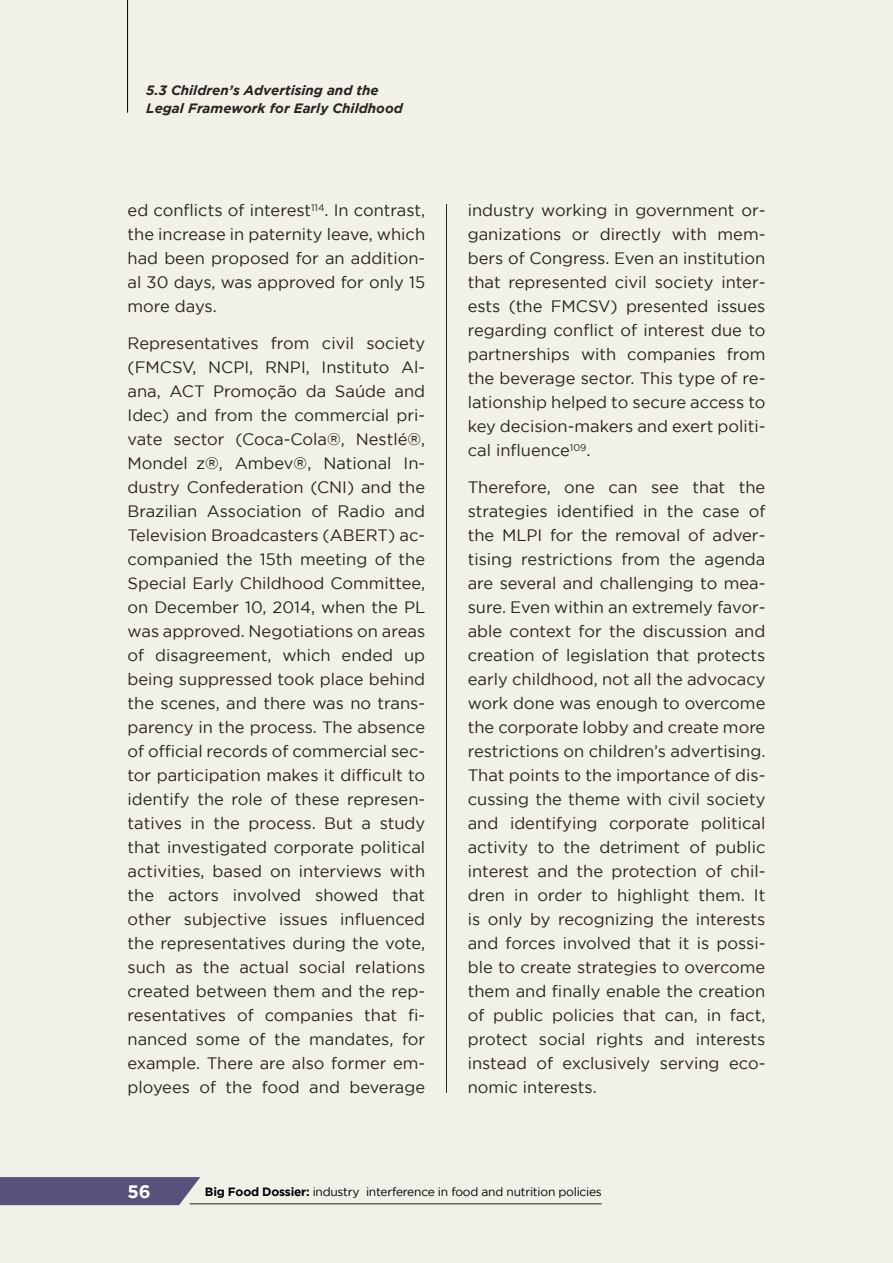
<style>
.page{position:relative;width:893px;height:1263px;background:#f1f0e9}
.page>*{position:absolute;margin:0;border:0;box-sizing:border-box;transform-origin:0 0}
.t1{font:700 18px "Gotham";color:#fff}
.t2{font:16.5px/24px "Gotham";color:#2a2220;text-align:justify}
.t3{font:italic 700 13.5px/18px "Gotham";color:#2a2220}
.t4{font:12px "Gotham";letter-spacing:-.02em;color:#000}
.s1{font-weight:700}
</style>
<div class="page">
<hr style="left:446px;top:204px;width:1px;height:889px;background:#2a2220">
<hr style="left:127px;top:0;width:1px;height:113px;background:#000">
<svg style="left:0;top:1177px;width:200px;height:28px;background:#5f5981"></svg>
<hr style="left:190px;top:1203px;width:412px;height:1px;background:#2a2220">
<p class="t3" style="left:146px;top:81px;width:258px">5.3 Children’s Advertising and the<br>Legal Framework for Early Childhood</p>
<p class="t2" style="left:128px;top:198px;width:299px">ed conflicts of interest<sup>114</sup>. In contrast, the increase in paternity leave, which had been proposed for an addition&shy;al 30 days, was approved for only 15 more days.</p>
<p class="t2" style="left:128px;top:331px;width:299px">Representatives from civil society (FMCSV, NCPI, RNPI, Instituto Al&shy;ana, ACT Promoção da Saúde and Idec) and from the commercial pri&shy;vate sector (Coca-Cola®, Nestlé®, Mondelēz®, Ambev®, National In&shy;dustry Confederation (CNI) and the Brazilian Association of Radio and Television Broadcasters (ABERT) ac&shy;companied the 15th meeting of the Special Early Childhood Committee, on December 10, 2014, when the PL was approved. Negotiations on areas of disagreement, which ended up being suppressed took place behind the scenes, and there was no trans&shy;parency in the process. The absence of official records of commercial sec&shy;tor participation makes it difficult to identify the role of these represen&shy;tatives in the process. But a study that investigated corporate political activities, based on interviews with the actors involved showed that other subjective issues influenced the representatives during the vote, such as the actual social relations created between them and the rep&shy;resentatives of companies that fi&shy;nanced some of the mandates, for example. There are also former em&shy;ployees of the food and beverage</p>
<p class="t2" style="left:468px;top:198px;width:299px">industry working in government or&shy;ganizations or directly with mem&shy;bers of Congress. Even an institution that represented civil society inter&shy;ests (the FMCSV) presented issues regarding conflict of interest due to partnerships with companies from the beverage sector. This type of re&shy;lationship helped to secure access to key decision-makers and exert politi&shy;cal influence<sup>109</sup>.</p>
<p class="t2" style="left:468px;top:475px;width:299px">Therefore, one can see that the strategies identified in the case of the MLPI for the removal of adver&shy;tising restrictions from the agenda are several and challenging to mea&shy;sure. Even within an extremely favor&shy;able context for the discussion and creation of legislation that protects early childhood, not all the advocacy work done was enough to overcome the corporate lobby and create more restrictions on children’s advertising.<br>That points to the importance of dis&shy;cussing the theme with civil society and identifying corporate political activity to the detriment of public interest and the protection of chil&shy;dren in order to highlight them. It is only by recognizing the interests and forces involved that it is possi&shy;ble to create strategies to overcome them and finally enable the creation of public policies that can, in fact, protect social rights and interests instead of exclusively serving eco&shy;nomic interests.</p>
<p class="t1" style="left:128px;top:1181px;width:25px">56</p>
<p class="t4" style="left:205px;top:1184px;width:398px"><span class="s1">Big Food Dossier:</span> industry interference in food and nutrition policies</p>
</div>
